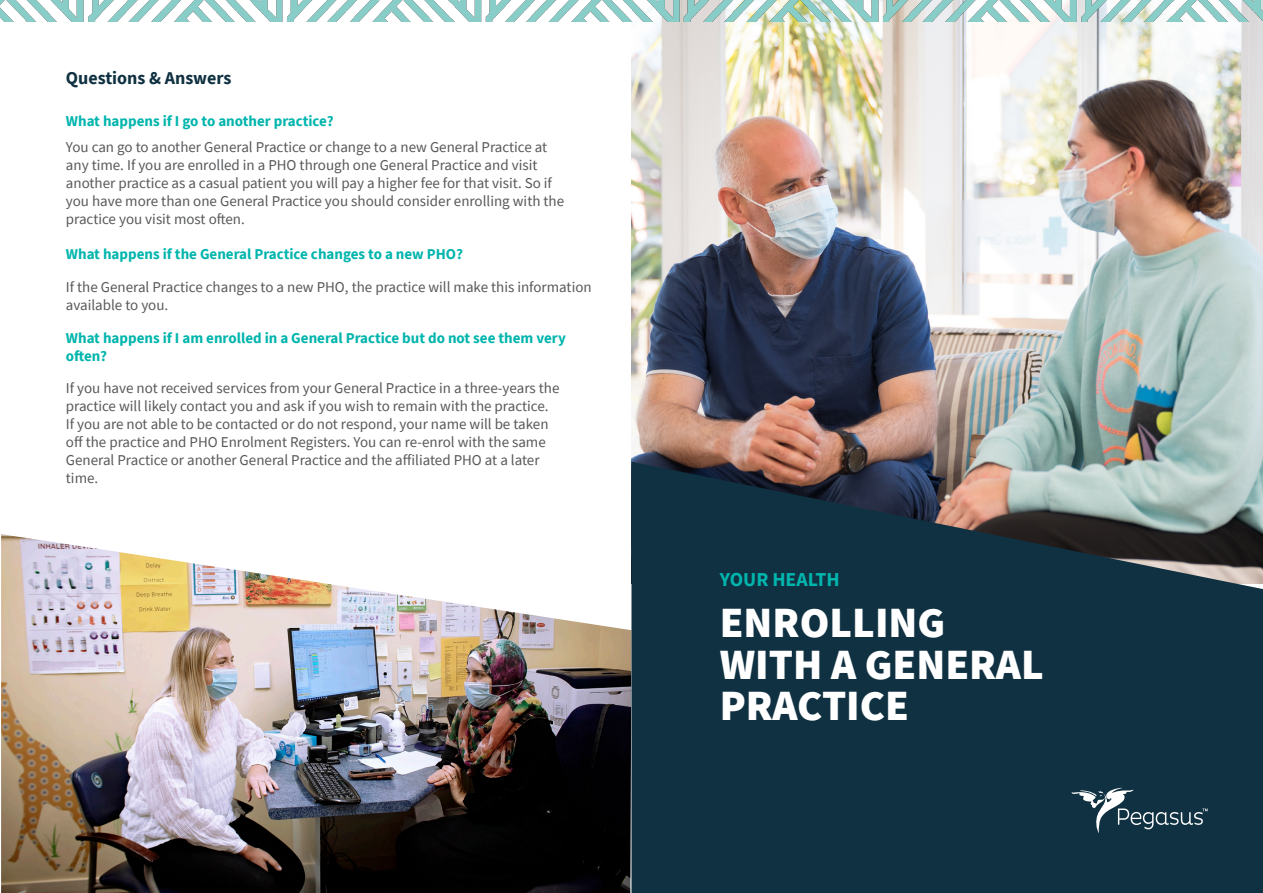
<style>
.page{position:relative;width:1263px;height:893px;background:#fff}
.page>*{position:absolute;margin:0;border:0;box-sizing:border-box;transform-origin:0 0}
.Heading_One{font:900 43.05px/41.2px "Source Sans Pro";color:#fff}
.Heading_One-2{font:700 19.65px "Source Sans Pro";color:#00b5ad}
.t1{font:700 18px "Source Sans Pro";color:#103141}
.Paragraph{font:15px/18px "Source Sans Pro";color:#57585a}
.t2{font:700 15px/18px "Source Sans Pro";color:#00b5ad}
</style>
<div class="page">
<img style="left:1px;top:534px;width:630px;height:359px">
<img style="left:631px;top:22px;width:632px;height:440px">
<svg style="left:631px;top:462px;width:632px;height:431px;background:#1f3b48"></svg>
<svg style="left:1071px;top:788px;width:136px;height:45px;background:#35505e"></svg>
<img style="left:0;top:0;width:1263px;height:22px">
<p class="t1" style="left:66px;top:66px;width:167px">Questions &amp; Answers</p>
<p class="t2" style="left:66px;top:111px;width:269px">What happens if I go to another practice?</p>
<p class="Paragraph" style="left:66px;top:138px;width:500px">You can go to another General Practice or change to a new General Practice at any time. If you are enrolled in a PHO through one General Practice and visit another practice as a casual patient you will pay a higher fee for that visit. So if you have more than one General Practice you should consider enrolling with the practice you visit most often.</p>
<p class="t2" style="left:66px;top:244px;width:399px">What happens if the General Practice changes to a new PHO?</p>
<p class="Paragraph" style="left:66px;top:278px;width:527px">If the General Practice changes to a new PHO, the practice will make this information available to you.</p>
<p class="t2" style="left:66px;top:328px;width:501px">What happens if I am enrolled in a General Practice but do not see them very often?</p>
<p class="Paragraph" style="left:66px;top:379px;width:495px">If you have not received services from your General Practice in a three-years the practice will likely contact you and ask if you wish to remain with the practice.<br>If you are not able to be contacted or do not respond, your name will be taken off the practice and PHO Enrolment Registers. You can re-enrol with the same General Practice or another General Practice and the affiliated PHO at a later time.</p>
<p class="Heading_One-2" style="left:720px;top:566px;width:122px">YOUR HEALTH</p>
<p class="Heading_One" style="left:720px;top:602px;width:326px">ENROLLING<br>WITH A GENERAL</p>
<p class="Heading_One" style="left:720px;top:684px;width:191px">PRACTICE</p>
</div>
